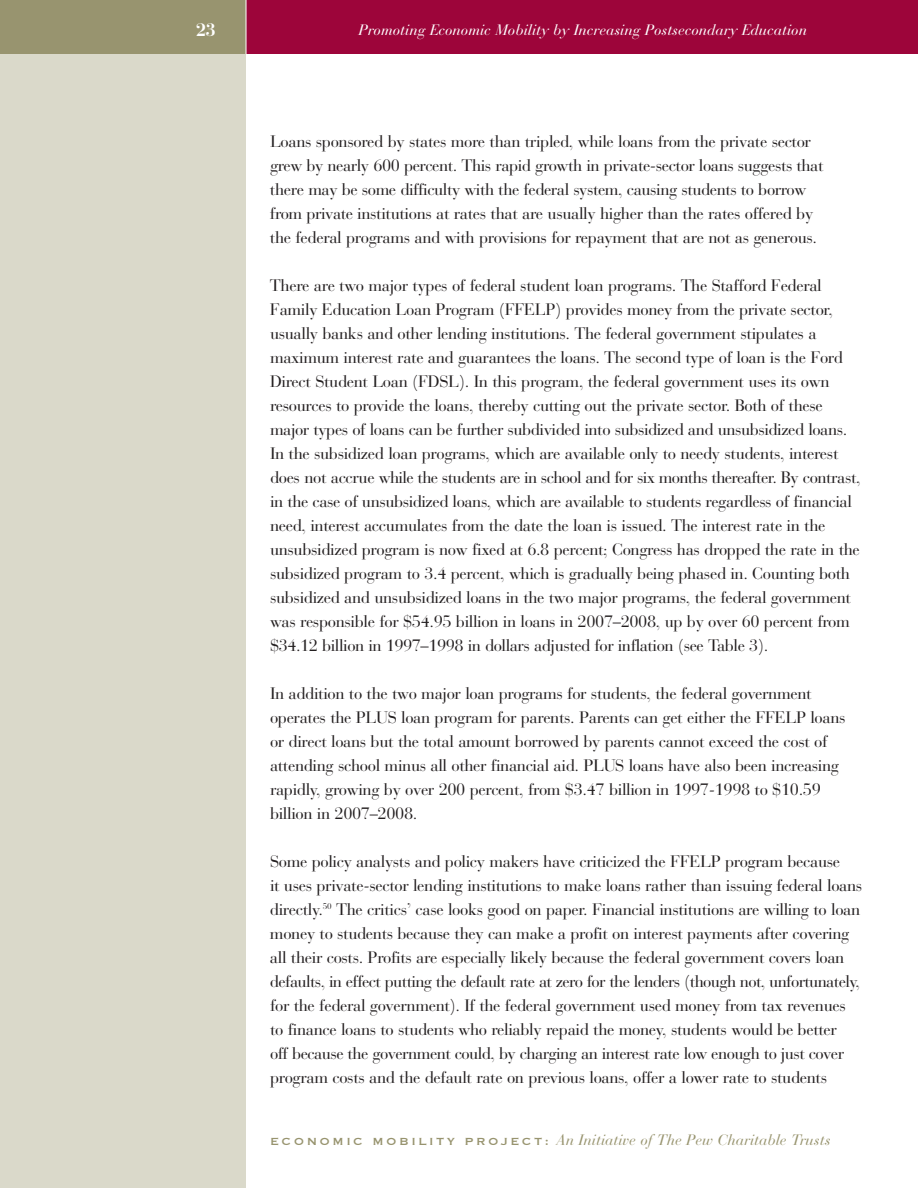
<style>
.page{position:relative;width:918px;height:1188px;background:#fff}
.page>*{position:absolute;margin:0;border:0;box-sizing:border-box;transform-origin:0 0}
.t1{font:700 18px "Bauer Bodoni";color:#fff}
.t2{font:16.5px/24px "Bauer Bodoni";letter-spacing:-.025em;color:#231f20}
.t3{font:italic 15px "Bauer Bodoni";color:#98946f}
.t4{font:italic 15px "Bauer Bodoni";color:#fff}
.s1{font-family:"Copperplate";font-style:normal;font-size:13.5px}
</style>
<div class="page">
<div style="left:246px;top:0;width:672px;height:54px;background:#9d053a"></div>
<div style="left:0;top:0;width:246px;height:54px;background:#98946f"></div>
<hr style="left:246px;top:0;width:1px;height:54px;background:#fff">
<div style="left:0;top:54px;width:246px;height:1134px;background:#dad9ca"></div>
<p class="t1" style="left:196px;top:24px;width:21px">23</p>
<p class="t4" style="left:359px;top:25px;width:450px">Promoting Economic Mobility by Increasing Postsecondary Education</p>
<p class="t2" style="left:270px;top:132px;width:555px">Loans sponsored by states more than tripled, while loans from the private sector grew by nearly 600 percent. This rapid growth in private-sector loans suggests that there may be some difficulty with the federal system, causing students to borrow from private institutions at rates that are usually higher than the rates offered by the federal programs and with provisions for repayment that are not as generous.</p>
<p class="t2" style="left:270px;top:276px;width:592px">There are two major types of federal student loan programs. The Stafford Federal Family Education Loan Program (FFELP) provides money from the private sector, usually banks and other lending institutions. The federal government stipulates a maximum interest rate and guarantees the loans. The second type of loan is the Ford Direct Student Loan (FDSL). In this program, the federal government uses its own resources to provide the loans, thereby cutting out the private sector. Both of these major types of loans can be further subdivided into subsidized and unsubsidized loans.<br>In the subsidized loan programs, which are available only to needy students, interest does not accrue while the students are in school and for six months thereafter. By contrast, in the case of unsubsidized loans, which are available to students regardless of financial need, interest accumulates from the date the loan is issued. The interest rate in the unsubsidized program is now fixed at 6.8 percent; Congress has dropped the rate in the subsidized program to 3.4 percent, which is gradually being phased in. Counting both subsidized and unsubsidized loans in the two major programs, the federal government was responsible for $54.95 billion in loans in 2007–2008, up by over 60 percent from $34.12 billion in 1997–1998 in dollars adjusted for inflation (see Table 3).</p>
<p class="t2" style="left:270px;top:684px;width:577px">In addition to the two major loan programs for students, the federal government operates the PLUS loan program for parents. Parents can get either the FFELP loans or direct loans but the total amount borrowed by parents cannot exceed the cost of attending school minus all other financial aid. PLUS loans have also been increasing rapidly, growing by over 200 percent, from $3.47 billion in 1997-1998 to $10.59 billion in 2007–2008.</p>
<p class="t2" style="left:270px;top:852px;width:594px">Some policy analysts and policy makers have criticized the FFELP program because<br>it uses private-sector lending institutions to make loans rather than issuing federal loans directly.<sup>50</sup> The critics’ case looks good on paper. Financial institutions are willing to loan money to students because they can make a profit on interest payments after covering all their costs. Profits are especially likely because the federal government covers loan defaults, in effect putting the default rate at zero for the lenders (though not, unfortunately, for the federal government). If the federal government used money from tax revenues to finance loans to students who reliably repaid the money, students would be better<br>off because the government could, by charging an interest rate low enough to just cover program costs and the default rate on previous loans, offer a lower rate to students</p>
<p class="t3" style="left:270px;top:1135px;width:562px"><span class="s1">ECONOMIC MOBILITY PROJECT:</span> An Initiative of The Pew Charitable Trusts</p>
</div>
